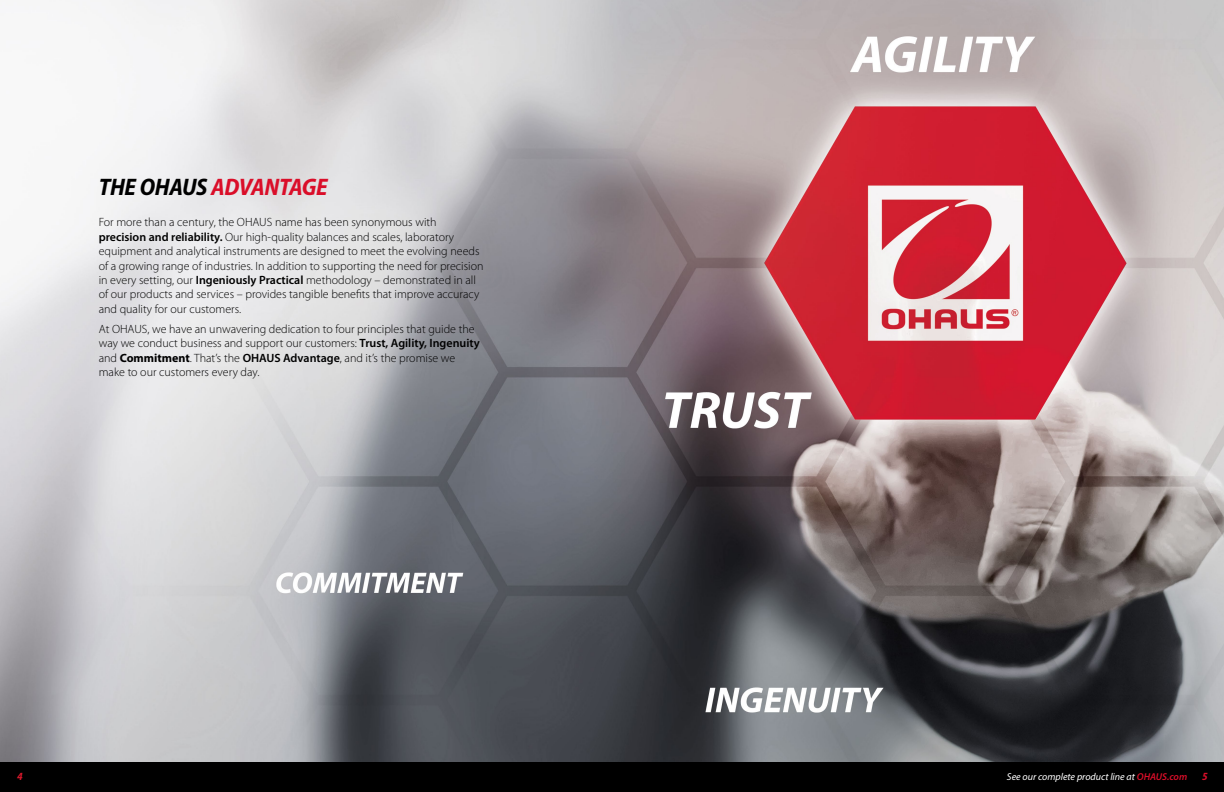
<style>
.page{position:relative;width:1224px;height:792px;background:#fff}
.page>*{position:absolute;margin:0;border:0;box-sizing:border-box;transform-origin:0 0}
.t1{font:italic 700 semi-condensed 24px "Myriad Pro";letter-spacing:-.01em;color:#da0e29}
.t2{font:300 12px/14.4px "Myriad Pro";color:#000}
.t3{font:italic 700 semi-condensed 11px "Myriad Pro";color:#d7182b}
.t4{font:italic 700 semi-condensed 11px "Myriad Pro";color:#da0e29}
.t5{font:italic 10px "Myriad Pro";color:#fff}
.s1{color:#000}
.s2{font-weight:600}
.s3{font-weight:700}
.s4{font-weight:600;color:#da0e29}
</style>
<div class="page">
<img style="left:0;top:0;width:1224px;height:763px">
<div style="left:0;top:763px;width:1224px;height:29px;background:#000"></div>
<h1 class="t1" style="left:99px;top:172px;width:230px"><span class="s1">THE OHAUS</span> ADVANTAGE</h1>
<p class="t2" style="left:99px;top:215px;width:386px">For more than a century, the OHAUS name has been synonymous with <span class="s2">precision and reliability.</span> Our high-quality balances and scales, laboratory equipment and analytical instruments are designed to meet the evolving needs of a growing range of industries. In addition to supporting the need for precision in every setting, our <span class="s2">Ingeniously Practical</span> methodology – demonstrated in all of our products and services – provides tangible benefits that improve accuracy and quality for our customers.</p>
<p class="t2" style="left:99px;top:322px;width:383px">At OHAUS, we have an unwavering dedication to four principles that guide the way we conduct business and support our customers: <span class="s2">Trust, Agility, Ingenuity </span>and <span class="s3">Commitment</span>. That’s the <span class="s2">OHAUS Advantage</span>, and it’s the promise we make to our customers every day.</p>
<p class="t3" style="left:17px;top:769px;width:7px">4</p>
<p class="t5" style="left:1007px;top:771px;width:182px">See our complete product line at <span class="s4">OHAUS.com</span></p>
<p class="t4" style="left:1202px;top:770px;width:7px">5</p>
</div>
